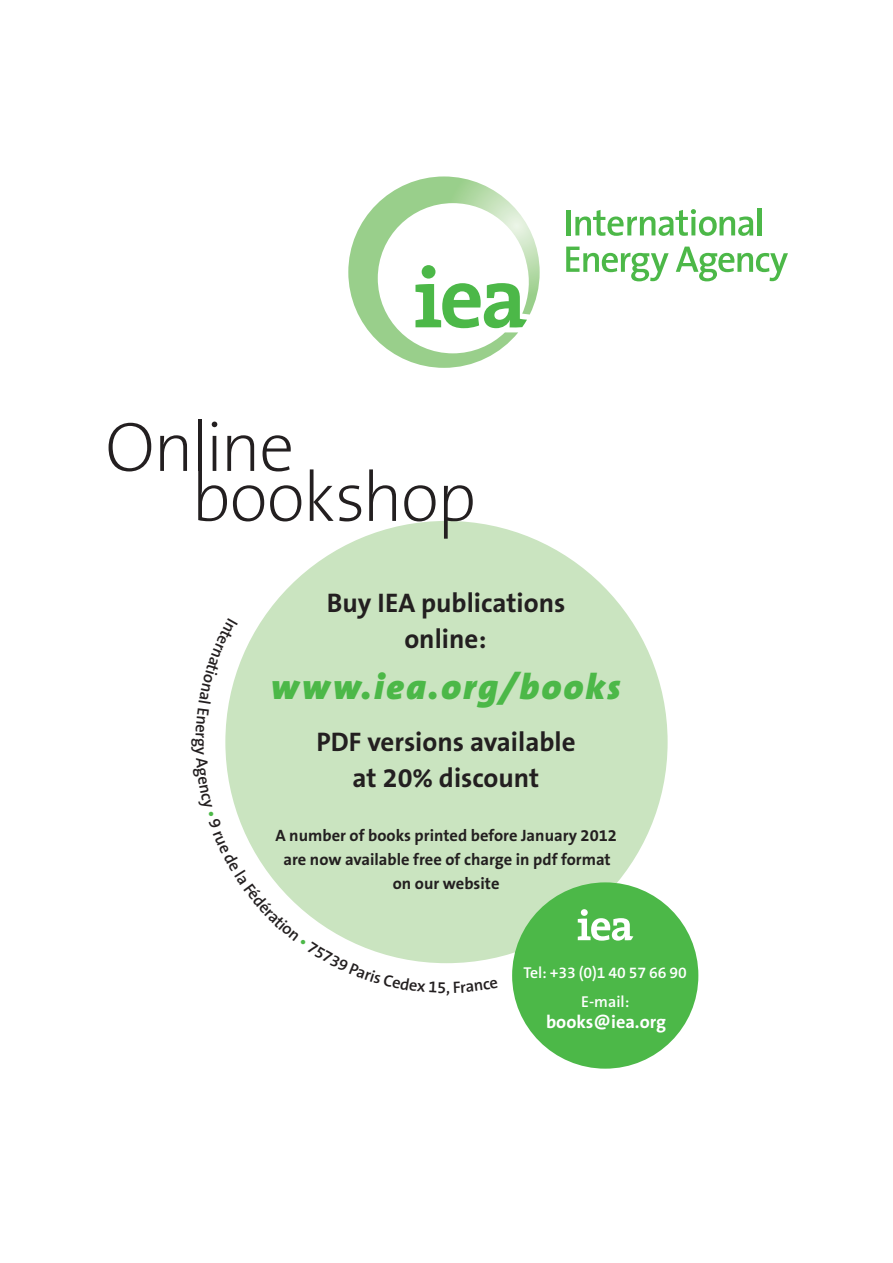
<style>
.page{position:relative;width:893px;height:1263px;background:#fff}
.page>*{position:absolute;margin:0;border:0;box-sizing:border-box;transform-origin:0 0}
.t1{font:200 70.5px/49.9px "The Sans B2";letter-spacing:-.03em;color:#231f20}
.t2{font:italic 900 36px "The Sans B9";letter-spacing:.06em;color:#4cb848}
.t3{font:700 27px/36px "The Sans B7";color:#231f20;text-align:center}
.t4{font:700 18.3px "The Sans B7";color:#fff}
.t5{font:700 16.5px/24px "The Sans B7";color:#231f20;text-align:center}
.t6{font:600 16.5px "The Sans B6";color:#231f20}
.t7{font:600 15.75px/28.7px "The Sans B6";letter-spacing:-.01em;color:#fff;text-align:center}
</style>
<div class="page">
<svg style="left:348px;top:176px;width:192px;height:192px"></svg>
<hr style="left:566px;top:210px;width:4px;height:25px;background:#4cb848">
<svg style="left:575px;top:209px;width:178px;height:27px"></svg>
<hr style="left:757px;top:208px;width:4px;height:27px;background:#4cb848">
<svg style="left:566px;top:247px;width:103px;height:34px"></svg>
<svg style="left:676px;top:247px;width:112px;height:34px"></svg>
<div style="left:225px;top:521px;width:443px;height:442px;background:#cae4c0;border-radius:50%"></div>
<div style="left:512px;top:882px;width:186px;height:187px;background:#4cb848;border-radius:50%"></div>
<svg style="left:578px;top:909px;width:55px;height:32px"></svg>
<svg style="left:225px;top:669px;width:13px;height:69px"></svg>
<p class="t1" style="left:191px;top:424px;width:287px;text-indent:-86px">Online bookshop</p>
<p class="t6" style="left:210px;top:738px;width:10px;rotate:90deg">g</p>
<p class="t3" style="left:327px;top:586px;width:240px">Buy IEA publications online:</p>
<p class="t2" style="left:270px;top:668px;width:352px">www.iea.org/books</p>
<p class="t3" style="left:317px;top:724px;width:261px">PDF versions available at 20% discount</p>
<p class="t5" style="left:275px;top:823px;width:343px">A number of books printed before January 2012 are now available free of charge in pdf format on our website</p>
<p class="t6" style="left:446px;top:978px;width:5px">,</p>
<p class="t7" style="left:524px;top:959px;width:165px">Tel: +33 (0)1 40 57 66 90<br>E-mail:</p>
<p class="t4" style="left:546px;top:1012px;width:121px">books@iea.org</p>
</div>
